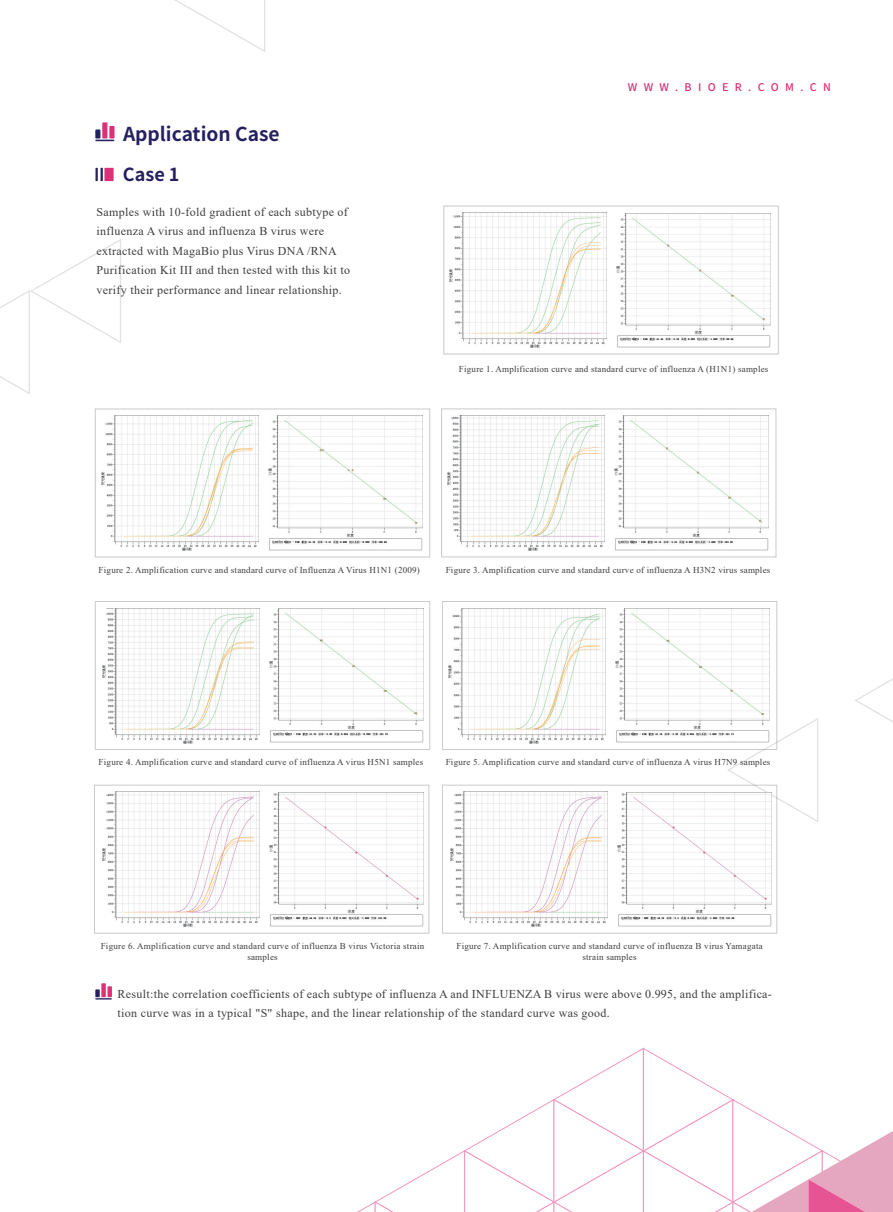
<style>
.page{position:relative;width:893px;height:1212px;background:#fff}
.page>*{position:absolute;margin:0;border:0;box-sizing:border-box;transform-origin:0 0}
.t1{font:700 19.2px "Noto Sans Hans";color:#252161}
.t2{font:700 18px "Noto Sans Hans";color:#252161}
.t3{font:12px/19.5px "Times New Roman";letter-spacing:.025em;color:#3e3e3f}
.t4{font:500 10.65px "Noto Sans Hans";letter-spacing:.6em;color:#da3177}
.t5{font:9px/10.5px "Times New Roman";letter-spacing:.025em;color:#3e3e3f;text-align:center}
</style>
<div class="page">
<svg style="left:726px;top:717px;width:92px;height:106px"></svg>
<svg style="left:855px;top:679px;width:37px;height:43px"></svg>
<svg style="left:175px;top:0;width:90px;height:52px"></svg>
<svg style="left:0;top:239px;width:121px;height:155px"></svg>
<svg style="left:357px;top:1047px;width:535px;height:165px"></svg>
<svg style="left:95px;top:998px;width:17px;height:1px"></svg>
<div style="left:95px;top:989px;width:5px;height:8px;background:#252161"></div>
<div style="left:107px;top:986px;width:5px;height:11px;background:#da3177"></div>
<div style="left:101px;top:983px;width:5px;height:14px;background:#da3177"></div>
<svg style="left:441px;top:408px;width:335px;height:149px"></svg>
<div style="left:94px;top:785px;width:335px;height:148px;background:#fff;border:1px solid #bcbdc0"></div>
<svg style="left:95px;top:601px;width:335px;height:149px"></svg>
<svg style="left:442px;top:601px;width:335px;height:149px"></svg>
<img style="left:270px;top:792px;width:153px;height:134px">
<img style="left:103px;top:792px;width:157px;height:135px">
<div style="left:442px;top:785px;width:335px;height:148px;background:#fff;border:1px solid #bcbdc0"></div>
<img style="left:617px;top:792px;width:154px;height:134px">
<img style="left:450px;top:792px;width:157px;height:135px">
<svg style="left:95px;top:409px;width:335px;height:148px"></svg>
<svg style="left:95px;top:140px;width:19px;height:1px"></svg>
<div style="left:95px;top:129px;width:5px;height:9px;background:#252161"></div>
<div style="left:109px;top:126px;width:5px;height:12px;background:#da3177"></div>
<div style="left:102px;top:122px;width:5px;height:16px;background:#da3177"></div>
<div style="left:104px;top:168px;width:10px;height:13px;background:#da3177"></div>
<svg style="left:95px;top:168px;width:8px;height:13px"></svg>
<svg style="left:443px;top:206px;width:335px;height:148px"></svg>
<h1 class="t1" style="left:123px;top:123px;width:158px">Application Case</h1>
<h2 class="t2" style="left:123px;top:164px;width:58px">Case 1</h2>
<p class="t3" style="left:97px;top:202px;width:255px">Samples with 10-fold gradient of each subtype of influenza A virus and influenza B virus were extracted with MagaBio plus Virus DNA /RNA Purification Kit III and then tested with this kit to verify their performance and linear relationship.</p>
<p class="t4" style="left:627px;top:81px;width:204px">WWW.BIOER.COM.CN</p>
<p class="t5" style="left:459px;top:364px;width:311px">Figure 1. Amplification curve and standard curve of influenza A (H1N1) samples</p>
<p class="t5" style="left:99px;top:565px;width:322px">Figure 2. Amplification curve and standard curve of Influenza A Virus H1N1 (2009)</p>
<p class="t5" style="left:445px;top:565px;width:326px">Figure 3. Amplification curve and standard curve of influenza A H3N2 virus samples</p>
<p class="t5" style="left:99px;top:757px;width:326px">Figure 4. Amplification curve and standard curve of influenza A virus H5N1 samples</p>
<p class="t5" style="left:445px;top:757px;width:326px">Figure 5. Amplification curve and standard curve of influenza A virus H7N9 samples</p>
<p class="t5" style="left:101px;top:941px;width:325px">Figure 6. Amplification curve and standard curve of influenza B virus Victoria strain samples</p>
<p class="t5" style="left:456px;top:941px;width:308px">Figure 7. Amplification curve and standard curve of influenza B virus Yamagata strain samples</p>
<h3 class="t3" style="left:118px;top:984px;width:655px">Result:the correlation coefficients of each subtype of influenza A and INFLUENZA B virus were above 0.995, and the amplifica&shy;tion curve was in a typical "S" shape, and the linear relationship of the standard curve was good.</h3>
</div>
